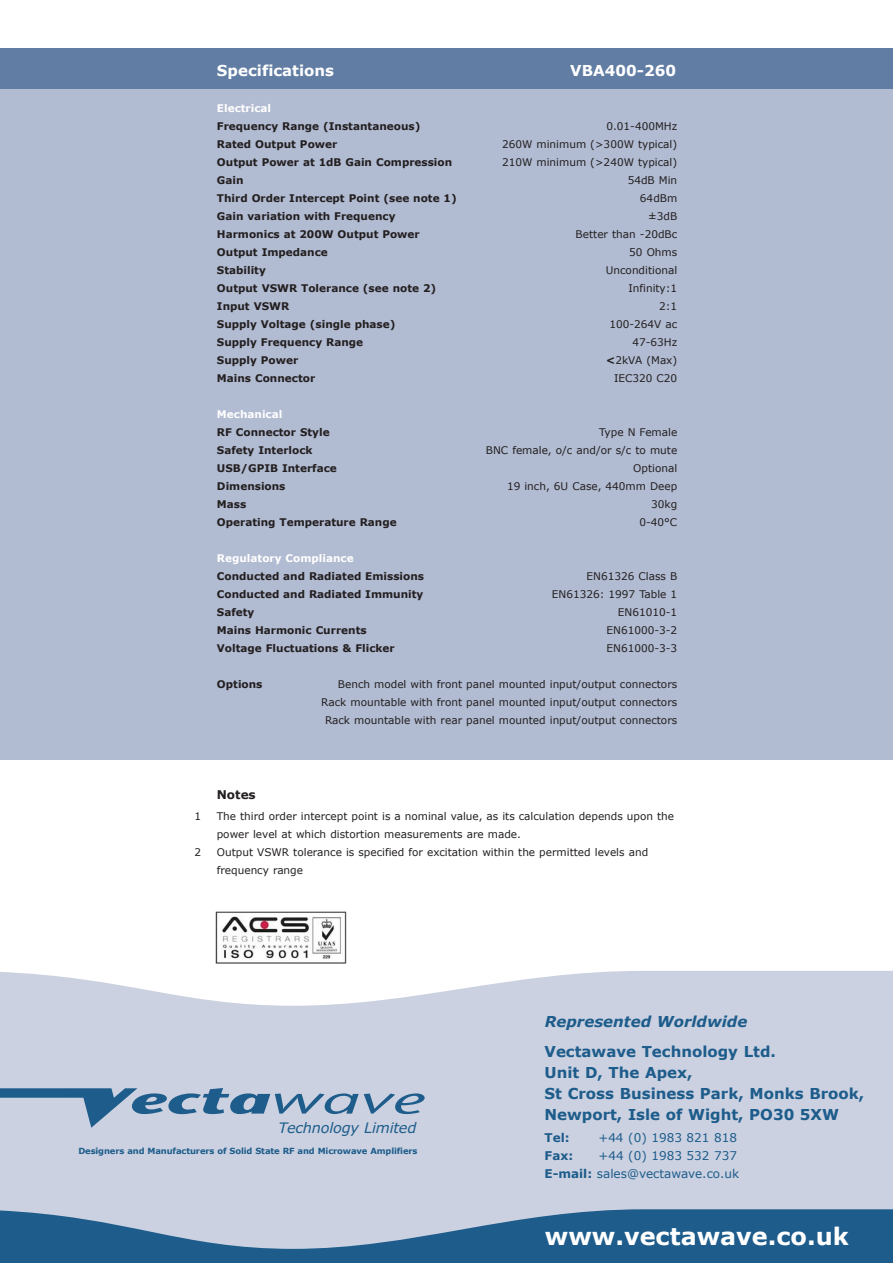
<style>
.page{position:relative;width:893px;height:1263px;background:#fff}
.page>*{position:absolute;margin:0;border:0;box-sizing:border-box;transform-origin:0 0}
.t1{font:700 24px "Verdana";color:#fff}
.t2{font:700 15px/21px "Verdana";color:#1d5c8b}
.t3{font:700 15px "Verdana";color:#fff}
.t4{font:italic 700 15px "Verdana";color:#1d5c8b}
.t5{font:italic 14.4px "Verdana";letter-spacing:-.015em;color:#1d5c8b}
.t6{font:12px/18px "Verdana";color:#1d5c8b;text-align:right}
.t7{font:700 12px "Verdana";color:#1d5c8b}
.t8{font:700 12px "Verdana";color:#231f20}
.t9{font:10.5px/18px "Verdana";color:#231f20}
.t10{font:700 10.5px "Verdana";color:#231f20}
.t11{font:700 10.5px "Verdana";color:#fff}
.t12{font:700 8.4px "Verdana";letter-spacing:-.015em;color:#1d5c8b}
.s1{font-weight:700}
</style>
<div class="page">
<div style="left:0;top:971px;width:893px;height:238px;background:#cbd1e0"></div>
<svg style="left:0;top:1209px;width:893px;height:54px;background:#4c7ca2"></svg>
<svg style="left:0;top:1088px;width:425px;height:40px;background:#9bb0c8"></svg>
<div style="left:0;top:48px;width:893px;height:44px;background:#617da4"></div>
<div style="left:0;top:90px;width:893px;height:670px;background:#b1bbd1"></div>
<img style="left:216px;top:912px;width:130px;height:51px">
<h2 class="t3" style="left:217px;top:60px;width:119px">Specifications</h2>
<h2 class="t3" style="left:570px;top:60px;width:107px">VBA400-260</h2>
<p class="t11" style="left:217px;top:101px;width:56px">Electrical</p>
<p class="t10" style="left:217px;top:119px;width:205px">Frequency Range (Instantaneous)</p>
<p class="t9" style="left:606px;top:117px;width:72px">0.01-400MHz</p>
<p class="t10" style="left:217px;top:137px;width:122px">Rated Output Power</p>
<p class="t9" style="left:502px;top:135px;width:177px">260W minimum (&gt;300W typical)</p>
<p class="t10" style="left:217px;top:155px;width:237px">Output Power at 1dB Gain Compression</p>
<p class="t9" style="left:502px;top:153px;width:177px">210W minimum (&gt;240W typical)</p>
<p class="t10" style="left:217px;top:173px;width:28px">Gain</p>
<p class="t9" style="left:628px;top:171px;width:51px">54dB Min</p>
<p class="t10" style="left:217px;top:191px;width:241px">Third Order Intercept Point (see note 1)</p>
<p class="t9" style="left:640px;top:189px;width:39px">64dBm</p>
<p class="t10" style="left:217px;top:209px;width:180px">Gain variation with Frequency</p>
<p class="t9" style="left:648px;top:207px;width:31px">±3dB</p>
<p class="t10" style="left:217px;top:227px;width:204px">Harmonics at 200W Output Power</p>
<p class="t9" style="left:576px;top:225px;width:103px">Better than -20dBc</p>
<p class="t10" style="left:217px;top:245px;width:112px">Output Impedance</p>
<p class="t9" style="left:629px;top:243px;width:50px">50 Ohms</p>
<p class="t10" style="left:217px;top:263px;width:50px">Stability</p>
<p class="t9" style="left:606px;top:261px;width:73px">Unconditional</p>
<p class="t10" style="left:217px;top:281px;width:221px">Output VSWR Tolerance (see note 2)</p>
<p class="t9" style="left:628px;top:279px;width:50px">Infinity:1</p>
<p class="t10" style="left:217px;top:299px;width:74px">Input VSWR</p>
<p class="t9" style="left:659px;top:297px;width:20px">2:1</p>
<p class="t10" style="left:217px;top:317px;width:180px">Supply Voltage (single phase)</p>
<p class="t9" style="left:609px;top:315px;width:69px">100-264V ac</p>
<p class="t10" style="left:217px;top:335px;width:148px">Supply Frequency Range</p>
<p class="t9" style="left:632px;top:333px;width:46px">47-63Hz</p>
<p class="t10" style="left:217px;top:353px;width:83px">Supply Power</p>
<p class="t9" style="left:606px;top:351px;width:73px"><span class="s1">&lt;</span>2kVA (Max)</p>
<p class="t10" style="left:217px;top:371px;width:100px">Mains Connector</p>
<p class="t9" style="left:614px;top:369px;width:65px">IEC320 C20</p>
<p class="t11" style="left:217px;top:407px;width:67px">Mechanical</p>
<p class="t10" style="left:217px;top:425px;width:114px">RF Connector Style</p>
<p class="t9" style="left:599px;top:423px;width:80px">Type N Female</p>
<p class="t10" style="left:217px;top:443px;width:97px">Safety Interlock</p>
<p class="t9" style="left:486px;top:441px;width:193px">BNC female, o/c and/or s/c to mute</p>
<p class="t10" style="left:217px;top:461px;width:121px">USB/GPIB Interface</p>
<p class="t9" style="left:633px;top:459px;width:46px">Optional</p>
<p class="t10" style="left:217px;top:479px;width:70px">Dimensions</p>
<p class="t9" style="left:507px;top:477px;width:172px">19 inch, 6U Case, 440mm Deep</p>
<p class="t10" style="left:217px;top:497px;width:31px">Mass</p>
<p class="t9" style="left:651px;top:495px;width:28px">30kg</p>
<p class="t10" style="left:217px;top:515px;width:181px">Operating Temperature Range</p>
<p class="t9" style="left:639px;top:513px;width:39px">0-40°C</p>
<p class="t11" style="left:217px;top:551px;width:138px">Regulatory Compliance</p>
<p class="t10" style="left:217px;top:569px;width:209px">Conducted and Radiated Emissions</p>
<p class="t9" style="left:587px;top:567px;width:92px">EN61326 Class B</p>
<p class="t10" style="left:217px;top:587px;width:208px">Conducted and Radiated Immunity</p>
<p class="t9" style="left:552px;top:585px;width:127px">EN61326: 1997 Table 1</p>
<p class="t10" style="left:217px;top:605px;width:39px">Safety</p>
<p class="t9" style="left:618px;top:603px;width:61px">EN61010-1</p>
<p class="t10" style="left:217px;top:623px;width:151px">Mains Harmonic Currents</p>
<p class="t9" style="left:606px;top:621px;width:72px">EN61000-3-2</p>
<p class="t10" style="left:217px;top:641px;width:179px">Voltage Fluctuations &amp; Flicker</p>
<p class="t9" style="left:606px;top:639px;width:72px">EN61000-3-3</p>
<p class="t10" style="left:217px;top:677px;width:47px">Options</p>
<p class="t9" style="left:321px;top:675px;width:357px;text-align:right">Bench model with front panel mounted input/output connectors<br>Rack mountable with front panel mounted input/output connectors<br>Rack mountable with rear panel mounted input/output connectors</p>
<p class="t8" style="left:217px;top:786px;width:40px">Notes</p>
<p class="t9" style="left:195px;top:807px;width:8px">1</p>
<p class="t9" style="left:217px;top:807px;width:459px">The third order intercept point is a nominal value, as its calculation depends upon the power level at which distortion measurements are made.</p>
<p class="t9" style="left:195px;top:843px;width:8px">2</p>
<p class="t9" style="left:217px;top:843px;width:433px">Output VSWR tolerance is specified for excitation within the permitted levels and frequency range</p>
<h3 class="t5" style="left:278px;top:1118px;width:139px">Technology Limited</h3>
<p class="t12" style="left:78px;top:1145px;width:341px">Designers and Manufacturers of Solid State RF and Microwave Amplifiers</p>
<h2 class="t4" style="left:545px;top:1011px;width:204px">Represented Worldwide</h2>
<h2 class="t2" style="left:544px;top:1041px;width:321px">Vectawave Technology Ltd.<br>Unit D, The Apex,<br>St Cross Business Park, Monks Brook,<br>Newport, Isle of Wight, PO30 5XW</h2>
<p class="t7" style="left:544px;top:1129px;width:27px">Tel:</p>
<p class="t6" style="left:598px;top:1129px;width:140px">+44 (0) 1983 821 818</p>
<p class="t7" style="left:544px;top:1147px;width:30px">Fax:</p>
<p class="t6" style="left:545px;top:1147px;width:196px">+44 (0) 1983 532 737<br><span class="s1">E-mail:</span> sales@vectawave.co.uk</p>
<h1 class="t1" style="left:545px;top:1219px;width:305px">www.vectawave.co.uk</h1>
</div>
